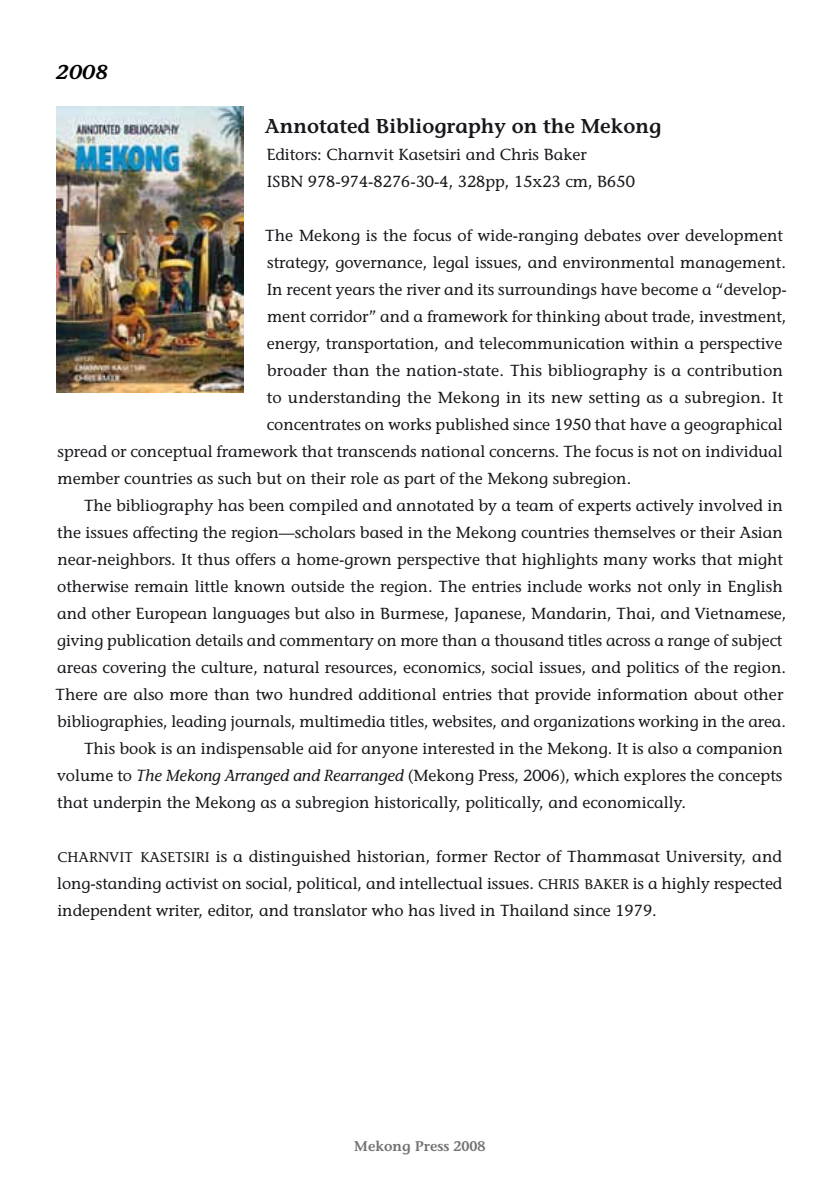
<style>
.page{position:relative;width:840px;height:1191px;background:#fff}
.page>*{position:absolute;margin:0;border:0;box-sizing:border-box;transform-origin:0 0}
.t1{font:600 20px "Stone Informal Std";color:#1a171c}
.t2{font:italic 600 20px "Stone Informal Std";color:#000;scale:1.1 1}
.t3{font:500 16px/27px "Stone Informal Std";color:#1a171c}
.t4{font:600 14px "Stone Informal Std";color:#707172}
.s1{font-style:italic}
.s2{font-size:14px}
</style>
<div class="page">
<img style="left:57px;top:106px;width:186px;height:286px">
<p class="t2" style="left:56px;top:60px;width:49px">2008</p>
<p class="t1" style="left:265px;top:114px;width:397px">Annotated Bibliography on the Mekong</p>
<p class="t3" style="left:266px;top:141px;width:369px">Editors: Charnvit Kasetsiri and Chris Baker<br>ISBN 978-974-8276-30-4, 328pp, 15x23 cm, B650</p>
<p class="t3" style="left:265px;top:222px;width:519px">The Mekong is the focus of wide-ranging debates over development</p>
<p class="t3" style="left:267px;top:249px;width:520px">strategy, governance, legal issues, and environmental management.</p>
<p class="t3" style="left:266px;top:276px;width:521px">In recent years the river and its surroundings have become a “develop-</p>
<p class="t3" style="left:267px;top:303px;width:520px">ment corridor” and a framework for thinking about trade, investment,</p>
<p class="t3" style="left:267px;top:330px;width:517px">energy, transportation, and telecommunication within a perspective</p>
<p class="t3" style="left:267px;top:357px;width:517px">broader than the nation-state. This bibliography is a contribution</p>
<p class="t3" style="left:267px;top:384px;width:517px">to understanding the Mekong in its new setting as a subregion. It</p>
<p class="t3" style="left:267px;top:411px;width:517px">concentrates on works published since 1950 that have a geographical</p>
<p class="t3" style="left:58px;top:438px;width:726px">spread or conceptual framework that transcends national concerns. The focus is not on individual</p>
<p class="t3" style="left:57px;top:465px;width:575px">member countries as such but on their role as part of the Mekong subregion.</p>
<p class="t3" style="left:84px;top:492px;width:699px">The bibliography has been compiled and annotated by a team of experts actively involved in</p>
<p class="t3" style="left:57px;top:519px;width:726px">the issues affecting the region—scholars based in the Mekong countries themselves or their Asian</p>
<p class="t3" style="left:57px;top:546px;width:726px">near-neighbors. It thus offers a home-grown perspective that highlights many works that might</p>
<p class="t3" style="left:57px;top:573px;width:726px">otherwise remain little known outside the region. The entries include works not only in English</p>
<p class="t3" style="left:57px;top:600px;width:730px">and other European languages but also in Burmese, Japanese, Mandarin, Thai, and Vietnamese,</p>
<p class="t3" style="left:57px;top:627px;width:726px">giving publication details and commentary on more than a thousand titles across a range of subject</p>
<p class="t3" style="left:57px;top:654px;width:729px">areas covering the culture, natural resources, economics, social issues, and politics of the region.</p>
<p class="t3" style="left:56px;top:681px;width:728px">There are also more than two hundred additional entries that provide information about other</p>
<p class="t3" style="left:58px;top:708px;width:729px">bibliographies, leading journals, multimedia titles, websites, and organizations working in the area.</p>
<p class="t3" style="left:84px;top:735px;width:700px">This book is an indispensable aid for anyone interested in the Mekong. It is also a companion</p>
<p class="t3" style="left:57px;top:762px;width:726px">volume to <span class="s1">The Mekong Arranged and Rearranged</span> (Mekong Press, 2006), which explores the concepts</p>
<p class="t3" style="left:57px;top:789px;width:629px">that underpin the Mekong as a subregion historically, politically, and economically.</p>
<p class="t3" style="left:57px;top:843px;width:726px;text-align:justify"><span class="s2">CHARNVIT KASETSIRI</span> is a distinguished historian, former Rector of Thammasat University, and long-standing activist on social, political, and intellectual issues. <span class="s2">CHRIS BAKER</span> is a highly respected independent writer, editor, and translator who has lived in Thailand since 1979.</p>
<p class="t4" style="left:354px;top:1137px;width:133px">Mekong Press 2008</p>
</div>
